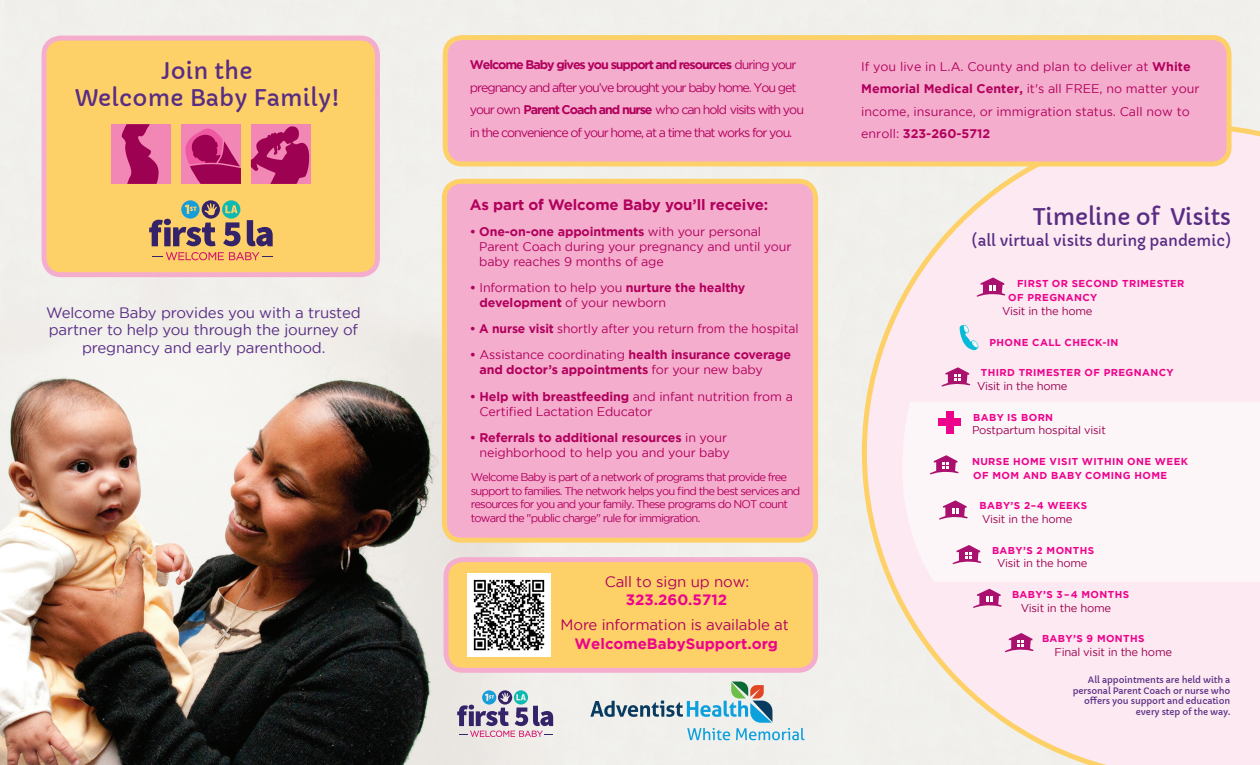
<style>
.page{position:relative;width:1260px;height:765px;background:#fff}
.page>*{position:absolute;margin:0;border:0;box-sizing:border-box;transform-origin:0 0}
.t1{font:22.5px/27px "Capriola";letter-spacing:.005em;color:#592d84;text-align:center}
.t2{font:15px/17.5px "Gotham";letter-spacing:-.01em;color:#592d84;text-align:center}
.t3{font:15px/25.5px "Gotham";letter-spacing:-.01em;color:#b1015c;text-align:center}
.t4{font:700 15px "Gotham";letter-spacing:-.01em;color:#b1015c}
.t5{font:700 15px "Gotham";color:#ed028c}
.t6{font:14.88px "Capriola";color:#592d84}
.t7{font:12.5px/15px "Gotham";letter-spacing:-.01em;color:#b1015c}
.t8{font:12.5px/22.5px "Gotham";letter-spacing:-.085em;color:#b1015c}
.t9{font:700 12.5px/15px "Gotham";letter-spacing:-.01em;color:#b1015c}
.t10{font:11.25px/13.5px "Gotham";letter-spacing:-.075em;color:#b1015c}
.t11{font:11.25px "Gotham";letter-spacing:-.02em;color:#9d0151}
.t12{font:700 10px/13.8px "Gotham";letter-spacing:.04em;color:#ed028c}
.t13{font:8.75px/10.5px "Capriola";letter-spacing:-.01em;color:#592d84;text-align:right}
.s1{font-weight:700}
.s2{font-weight:400}
.s3{font-weight:700;color:#ed028c}
</style>
<div class="page">
<img style="left:0;top:0;width:1260px;height:765px">
<svg style="left:862px;top:124px;width:398px;height:641px;background:#f9e9ec"></svg>
<div style="left:902px;top:402px;width:358px;height:180px;background:#fdf6f9"></div>
<svg style="left:977px;top:277px;width:29px;height:20px"></svg>
<svg style="left:941px;top:367px;width:29px;height:20px"></svg>
<svg style="left:939px;top:500px;width:29px;height:20px"></svg>
<svg style="left:953px;top:545px;width:28px;height:19px"></svg>
<svg style="left:930px;top:455px;width:29px;height:20px"></svg>
<svg style="left:973px;top:589px;width:29px;height:19px"></svg>
<svg style="left:1005px;top:633px;width:29px;height:19px"></svg>
<svg style="left:960px;top:325px;width:19px;height:25px"></svg>
<div style="left:946px;top:411px;width:7px;height:22px;background:#ed028c"></div>
<div style="left:939px;top:419px;width:22px;height:7px;background:#ed028c"></div>
<div style="left:44px;top:38px;width:333px;height:237px;background:#fed168;border-radius:17px"></div>
<div style="left:42px;top:36px;width:338px;height:241px;border:5px solid #f5adce;border-radius:17px"></div>
<div style="left:446px;top:560px;width:370px;height:110px;background:#fed168;border-radius:17px"></div>
<div style="left:444px;top:557px;width:374px;height:116px;border:5px solid #f5adce;border-radius:17px"></div>
<div style="left:181px;top:124px;width:60px;height:60px;background:#f287b6"></div>
<div style="left:251px;top:124px;width:60px;height:60px;background:#f287b6"></div>
<div style="left:112px;top:124px;width:59px;height:60px;background:#f287b6"></div>
<svg style="left:121px;top:124px;width:38px;height:60px"></svg>
<svg style="left:251px;top:126px;width:59px;height:58px"></svg>
<svg style="left:185px;top:128px;width:56px;height:56px"></svg>
<div style="left:445px;top:38px;width:784px;height:126px;background:#f5adce;border-radius:17px"></div>
<div style="left:443px;top:35px;width:789px;height:132px;border:5px solid #fed168;border-radius:17px"></div>
<div style="left:444px;top:181px;width:372px;height:359px;background:#f5adce;border-radius:17px"></div>
<div style="left:442px;top:179px;width:376px;height:364px;border:5px solid #fed168;border-radius:17px"></div>
<svg style="left:152px;top:252px;width:121px;height:8px"></svg>
<svg style="left:149px;top:200px;width:92px;height:46px"></svg>
<svg style="left:247px;top:220px;width:26px;height:26px"></svg>
<svg style="left:457px;top:690px;width:96px;height:47px;background:#b3afc2"></svg>
<svg style="left:590px;top:682px;width:215px;height:58px;background:#c9d9db"></svg>
<img style="left:467px;top:573px;width:84px;height:83px">
<p class="t1" style="left:74px;top:58px;width:266px">Join the<br>Welcome Baby Family!</p>
<p class="t2" style="left:46px;top:304px;width:316px">Welcome Baby provides you with a trusted partner to help you through the journey of pregnancy and early parenthood.</p>
<p class="t8" style="left:470px;top:54px;width:336px"><span class="s1">Welcome Baby gives you support and resources</span> during your pregnancy and after you’ve brought your baby home. You get your own <span class="s1">Parent Coach and nurse</span> who can hold visits with you in the convenience of your home, at a time that works for you.</p>
<p class="t4" style="left:470px;top:195px;width:300px">As part of Welcome Baby you’ll receive:</p>
<p class="t7" style="left:479px;top:224px;width:314px;text-indent:-9px"><span class="s1">• One-on-one appointments</span> with your personal<br>Parent Coach during your pregnancy and until your baby reaches 9 months of age</p>
<p class="t7" style="left:480px;top:280px;width:267px;text-indent:-10px"><span class="s1">•</span> Information to help you <span class="s1">nurture the healthy development</span> of your newborn</p>
<p class="t7" style="left:470px;top:321px;width:330px"><span class="s1">• A nurse visit</span> shortly after you return from the hospital</p>
<p class="t9" style="left:480px;top:347px;width:313px;text-indent:-10px">• <span class="s2">Assistance coordinating</span> health insurance coverage and doctor’s appointments <span class="s2">for your new baby</span></p>
<p class="t7" style="left:480px;top:389px;width:315px;text-indent:-10px"><span class="s1">• Help with breastfeeding</span> and infant nutrition from a<br>Certified Lactation Educator</p>
<p class="t7" style="left:470px;top:430px;width:262px;text-align:right"><span class="s1">• Referrals to additional resources</span> in your neighborhood to help you and your baby</p>
<p class="t10" style="left:471px;top:470px;width:331px">Welcome Baby is part of a network of programs that provide free support to families. The network helps you find the best services and resources for you and your family. These programs do NOT count toward the "public charge" rule for immigration.</p>
<p class="t3" style="left:605px;top:568px;width:146px">Call to sign up now:</p>
<p class="t3" style="left:561px;top:586px;width:230px"><span class="s3">323.260.5712<br></span>More information is available at</p>
<p class="t5" style="left:574px;top:633px;width:205px">WelcomeBabySupport.org</p>
<p class="t7" style="left:861px;top:55px;width:340px;line-height:22.5px">If you live in L.A. County and plan to deliver at <span class="s1">White Memorial Medical Center,</span> it's all FREE, no matter your income, insurance, or immigration status. Call now to enroll: <span class="s1">323-260-5712</span></p>
<p class="t1" style="left:1033px;top:204px;width:200px">Timeline of Visits</p>
<p class="t6" style="left:972px;top:231px;width:261px">(all virtual visits during pandemic)</p>
<p class="t12" style="left:1008px;top:277px;width:178px;text-indent:9px">FIRST OR SECOND TRIMESTER<br>OF PREGNANCY</p>
<p class="t11" style="left:1002px;top:304px;width:92px">Visit in the home</p>
<p class="t12" style="left:990px;top:335px;width:131px">PHONE CALL CHECK-IN</p>
<p class="t12" style="left:981px;top:366px;width:194px">THIRD TRIMESTER OF PREGNANCY</p>
<p class="t11" style="left:977px;top:379px;width:92px">Visit in the home</p>
<p class="t12" style="left:973px;top:410px;width:81px">BABY IS BORN</p>
<p class="t11" style="left:972px;top:423px;width:135px">Postpartum hospital visit</p>
<p class="t12" style="left:972px;top:454px;width:218px">NURSE HOME VISIT WITHIN ONE WEEK<br>OF MOM AND BABY COMING HOME</p>
<p class="t12" style="left:980px;top:499px;width:109px">BABY’S 2–4 WEEKS</p>
<p class="t11" style="left:982px;top:512px;width:92px">Visit in the home</p>
<p class="t12" style="left:992px;top:543px;width:104px">BABY’S 2 MONTHS</p>
<p class="t11" style="left:997px;top:556px;width:92px">Visit in the home</p>
<p class="t12" style="left:1012px;top:588px;width:119px">BABY’S 3–4 MONTHS</p>
<p class="t11" style="left:1021px;top:601px;width:92px">Visit in the home</p>
<p class="t12" style="left:1042px;top:632px;width:104px">BABY’S 9 MONTHS</p>
<p class="t11" style="left:1055px;top:645px;width:119px">Final visit in the home</p>
<p class="t13" style="left:1073px;top:675px;width:159px">All appointments are held with a personal Parent Coach or nurse who offers you support and education every step of the way.</p>
</div>
